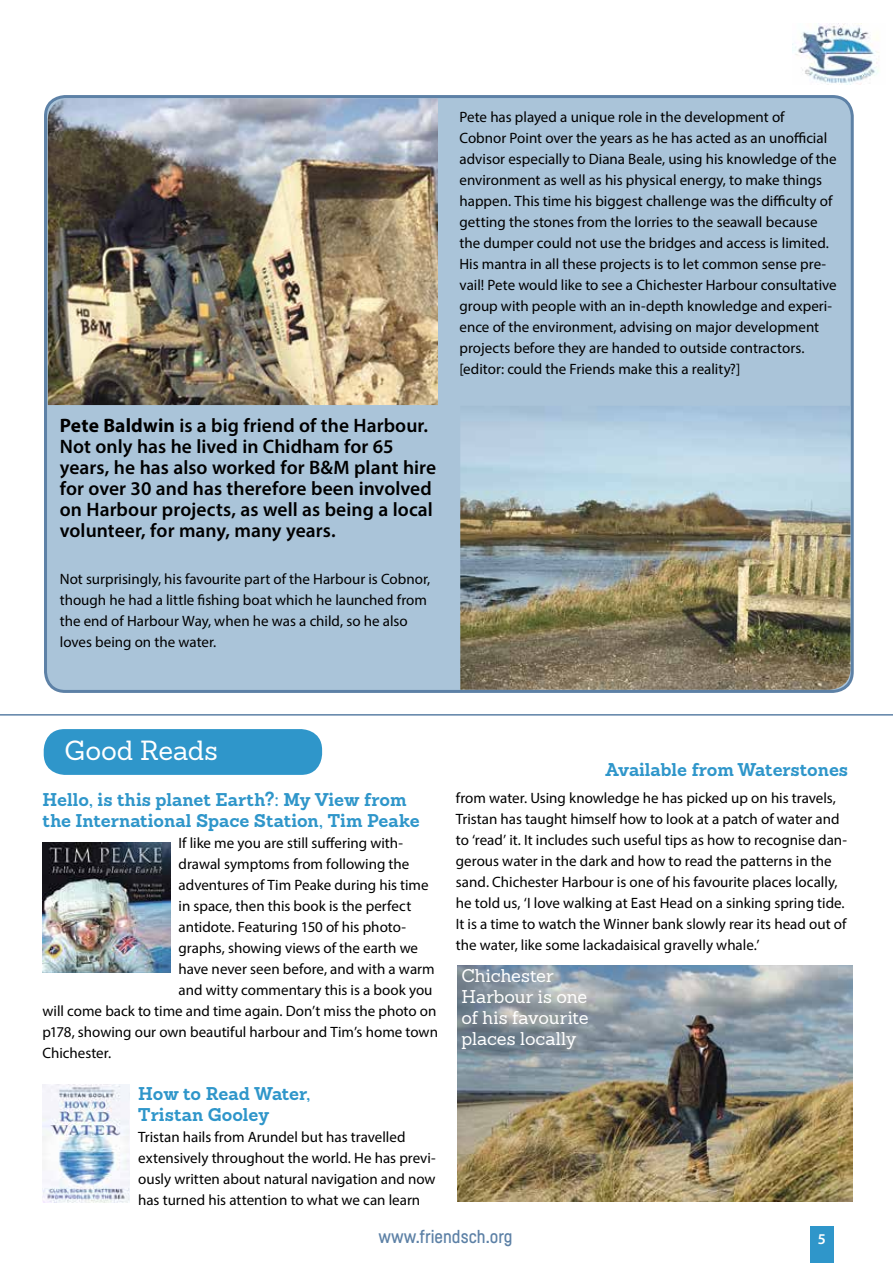
<style>
.page{position:relative;width:893px;height:1263px;background:#fff}
.page>*{position:absolute;margin:0;border:0;box-sizing:border-box;transform-origin:0 0}
.t1{font:27px "Sanchez";color:#fff}
.t2{font:600 19.5px/21px "Myriad Pro";letter-spacing:.005em;color:#000}
.t3{font:700 18px/21px "Sanchez";color:#2f96ca}
.t4{font:18px/21px "Sanchez";color:#fff}
.t5{font:500 18px "Fabrikat";color:#5d81a6}
.t6{font:15px/21px "Myriad Pro";color:#000}
.t7{font:600 15px "Myriad Pro";color:#fff}
.s1{font-weight:700}
.s2{font-size:17.25px}
</style>
<div class="page">
<img style="left:793px;top:24px;width:86px;height:60px">
<div style="left:46px;top:97px;width:806px;height:594px;background:#aac4d9;border-radius:20px"></div>
<div style="left:44px;top:95px;width:810px;height:598px;border:3px solid #5d81a6;border-radius:20px"></div>
<img style="left:460px;top:406px;width:390px;height:284px">
<img style="left:48px;top:98px;width:390px;height:307px">
<hr style="left:0;top:714px;width:893px;height:2px;background:#5d81a6">
<div style="left:44px;top:729px;width:278px;height:46px;background:#2f96ca;border-radius:21px"></div>
<div style="left:810px;top:1226px;width:23px;height:37px;background:#2f96ca"></div>
<img style="left:43px;top:842px;width:127px;height:130px">
<img style="left:43px;top:1084px;width:86px;height:118px">
<img style="left:457px;top:965px;width:395px;height:237px">
<p class="t2" style="left:60px;top:415px;width:378px"><span class="s1">Pete Baldwin</span> is a big friend of the Harbour.<br>Not only has he lived in Chidham for 65 years, he has also worked for B&amp;M plant hire for over 30 and has therefore been involved on Harbour projects, as well as being a local volunteer, for many, many years.</p>
<p class="t6" style="left:60px;top:568px;width:372px">Not surprisingly, his favourite part of the Harbour is Cobnor, though he had a little fishing boat which he launched from the end of Harbour Way, when he was a child, so he also loves being on the water.</p>
<p class="t6" style="left:459px;top:106px;width:379px">Pete has played a unique role in the development of<br>Cobnor Point over the years as he has acted as an unofficial advisor especially to Diana Beale, using his knowledge of the environment as well as his physical energy, to make things happen. This time his biggest challenge was the difficulty of getting the stones from the lorries to the seawall because the dumper could not use the bridges and access is limited.<br>His mantra in all these projects is to let common sense pre&shy;vail! Pete would like to see a Chichester Harbour consultative group with people with an in-depth knowledge and experi&shy;ence of the environment, advising on major development projects before they are handed to outside contractors. [editor: could the Friends make this a reality?]</p>
<h1 class="t1" style="left:64px;top:733px;width:155px">Good Reads</h1>
<p class="t3" style="left:43px;top:789px;width:379px">Hello, is this planet Earth<span class="s2">?</span>: My View from the International Space Station, Tim Peake</p>
<p class="t6" style="left:179px;top:832px;width:226px">If like me you are still suffering with-</p>
<p class="t6" style="left:179px;top:853px;width:232px">drawal symptoms from following the</p>
<p class="t6" style="left:179px;top:874px;width:252px">adventures of Tim Peake during his time</p>
<p class="t6" style="left:179px;top:895px;width:234px">in space, then this book is the perfect</p>
<p class="t6" style="left:179px;top:916px;width:229px">antidote. Featuring 150 of his photo-</p>
<p class="t6" style="left:179px;top:937px;width:241px">graphs, showing views of the earth we</p>
<p class="t6" style="left:179px;top:958px;width:258px">have never seen before, and with a warm</p>
<p class="t6" style="left:179px;top:979px;width:255px">and witty commentary this is a book you</p>
<p class="t6" style="left:43px;top:1000px;width:395px">will come back to time and time again. Don’t miss the photo on</p>
<p class="t6" style="left:43px;top:1021px;width:397px">p178, showing our own beautiful harbour and Tim’s home town</p>
<p class="t6" style="left:43px;top:1042px;width:70px">Chichester.</p>
<p class="t3" style="left:138px;top:1083px;width:174px">How to Read Water,<br>Tristan Gooley</p>
<p class="t6" style="left:138px;top:1126px;width:299px">Tristan hails from Arundel but has travelled extensively throughout the world. He has previ&shy;ously written about natural navigation and now has turned his attention to what we can learn</p>
<p class="t3" style="left:606px;top:759px;width:244px">Available from Waterstones</p>
<p class="t6" style="left:456px;top:787px;width:393px">from water. Using knowledge he has picked up on his travels, Tristan has taught himself how to look at a patch of water and to ‘read’ it. It includes such useful tips as how to recognise dan&shy;gerous water in the dark and how to read the patterns in the sand. Chichester Harbour is one of his favourite places locally, he told us, ‘I love walking at East Head on a sinking spring tide.<br>It is a time to watch the Winner bank slowly rear its head out of the water, like some lackadaisical gravelly whale.’</p>
<p class="t4" style="left:461px;top:965px;width:129px">Chichester<br>Harbour is one of his favourite places locally</p>
<p class="t5" style="left:378px;top:1226px;width:136px">www.friendsch.org</p>
<p class="t7" style="left:818px;top:1229px;width:10px">5</p>
</div>
